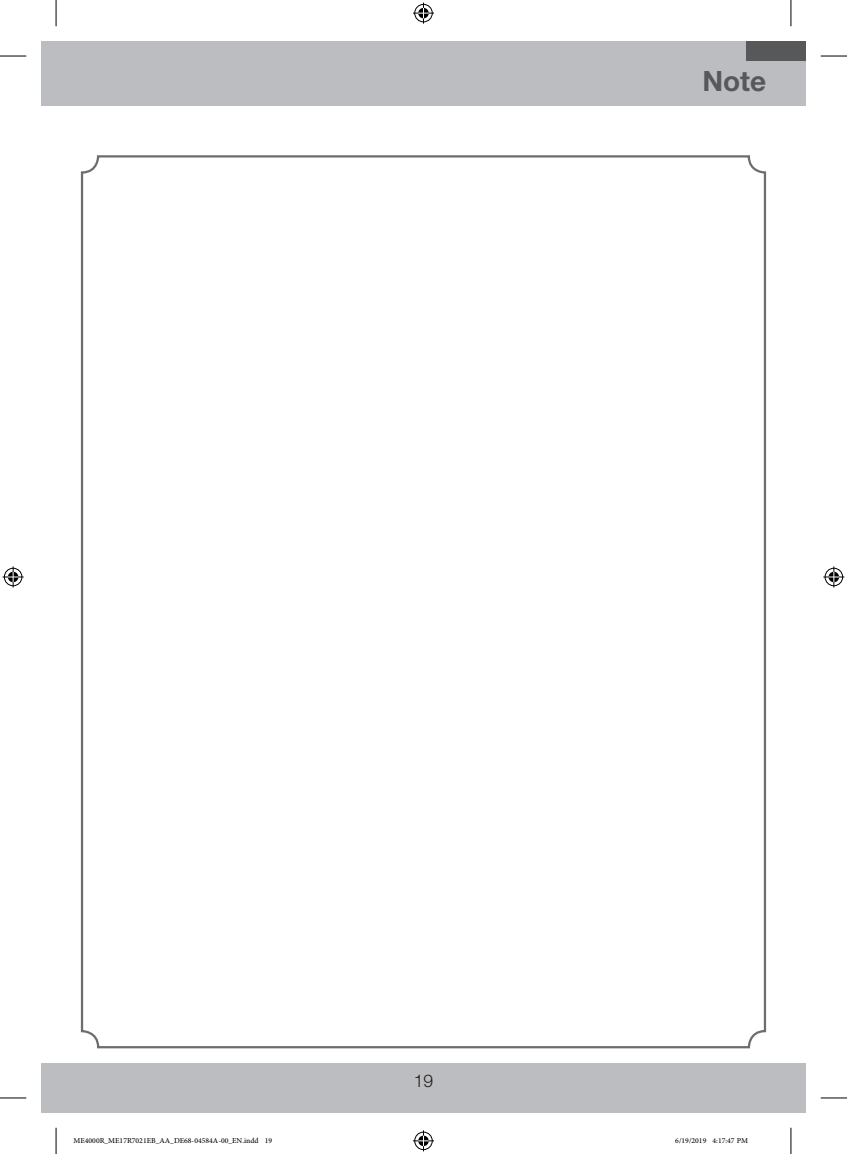
<style>
.page{position:relative;width:847px;height:1154px;background:#fff}
.page>*{position:absolute;margin:0;border:0;box-sizing:border-box;transform-origin:0 0}
.t1{font:700 28px "Helvetica Neue LTW1 G";color:#57585a}
.t2{font:300 17.5px "Helvetica Neue LTW1 G";color:#231f20}
.t3{font:10.5px "Adobe Arabic";color:#000}
</style>
<div class="page">
<div style="left:41px;top:41px;width:15px;height:65px;background:#bcbdc0"></div>
<div style="left:56px;top:41px;width:749px;height:65px;background:#bcbdc0"></div>
<div style="left:41px;top:1063px;width:15px;height:50px;background:#bcbdc0"></div>
<div style="left:56px;top:1063px;width:749px;height:50px;background:#bcbdc0"></div>
<div style="left:746px;top:41px;width:59px;height:20px;background:#57585a"></div>
<svg style="left:0;top:56px;width:26px;height:1px"></svg>
<svg style="left:820px;top:56px;width:26px;height:1px"></svg>
<svg style="left:0;top:1097px;width:26px;height:1px"></svg>
<svg style="left:820px;top:1097px;width:26px;height:1px"></svg>
<svg style="left:56px;top:0;width:1px;height:26px"></svg>
<svg style="left:56px;top:1128px;width:1px;height:26px"></svg>
<svg style="left:790px;top:0;width:1px;height:26px"></svg>
<svg style="left:790px;top:1128px;width:1px;height:26px"></svg>
<svg style="left:413px;top:3px;width:21px;height:21px"></svg>
<svg style="left:413px;top:1130px;width:21px;height:21px"></svg>
<svg style="left:3px;top:566px;width:21px;height:21px"></svg>
<svg style="left:823px;top:566px;width:21px;height:21px"></svg>
<h1 class="t1" style="left:702px;top:64px;width:65px">Note</h1>
<h2 class="t2" style="left:413px;top:1070px;width:21px">19</h2>
<p class="t3" style="left:74px;top:1133px;width:200px">ME4000R_ME17R7021EB_AA_DE68-04584A-00_EN.indd 19</p>
<p class="t3" style="left:675px;top:1133px;width:74px">6/19/2019 4:17:47 PM</p>
</div>
